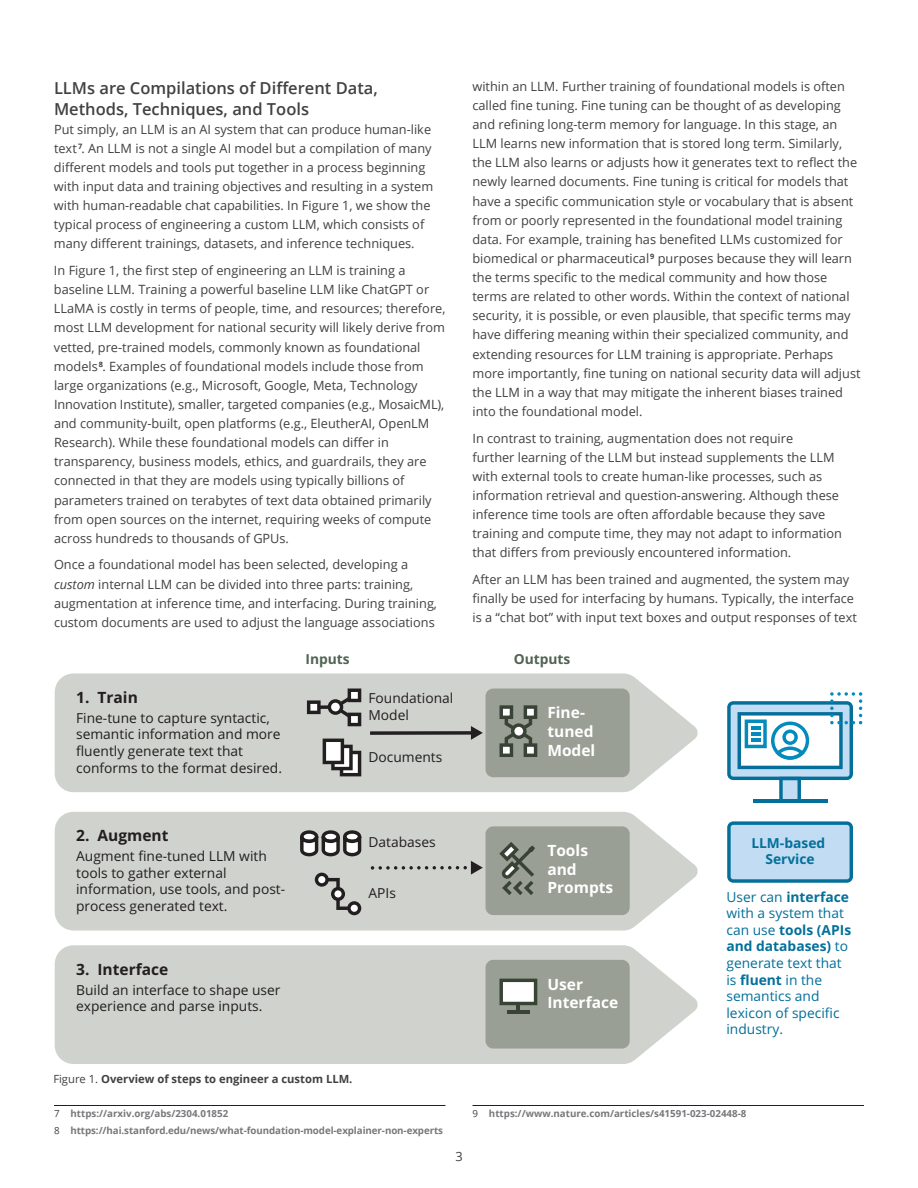
<style>
.page{position:relative;width:918px;height:1188px;background:#fff}
.page>*{position:absolute;margin:0;border:0;box-sizing:border-box;transform-origin:0 0}
.t1{font:600 16.5px/21px "Open Sans";color:#414042}
.t2{font:700 15.6px/18.6px "Open Sans";color:#fff}
.t3{font:700 15.6px "Open Sans";color:#231f20}
.t4{font:13.8px/16.5px "Open Sans";color:#231f20}
.t5{font:13.8px/16.5px "Open Sans";color:#04709a}
.t6{font:700 13.8px/16.5px "Open Sans";color:#04709a;text-align:center}
.t7{font:700 13.8px "Open Sans";color:#516352}
.t8{font:12.75px/19.2px "Open Sans";color:#414042}
.t9{font:700 11.25px "Open Sans";color:#414042}
.t10{font:700 9.75px/16.5px "Open Sans";letter-spacing:-.005em;color:#77787b}
.s1{font-style:italic}
.s2{font-weight:400}
.s3{font-weight:700}
.s4{font-weight:400;color:#414042}
</style>
<div class="page">
<hr style="left:54px;top:1105px;width:392px;height:1px;background:#231f20">
<hr style="left:472px;top:1105px;width:392px;height:1px;background:#231f20">
<svg style="left:55px;top:673px;width:643px;height:119px;fill:#d0d2cd"></svg>
<svg style="left:55px;top:812px;width:643px;height:119px;fill:#d0d2cd"></svg>
<svg style="left:55px;top:945px;width:643px;height:119px;fill:#d0d2cd"></svg>
<svg style="left:307px;top:689px;width:54px;height:37px"></svg>
<svg style="left:323px;top:739px;width:38px;height:37px"></svg>
<div style="left:486px;top:689px;width:144px;height:88px;background:#999f94;border-radius:8px"></div>
<svg style="left:500px;top:705px;width:37px;height:52px"></svg>
<div style="left:486px;top:826px;width:144px;height:89px;background:#999f94;border-radius:8px"></div>
<div style="left:486px;top:960px;width:144px;height:89px;background:#999f94;border-radius:8px"></div>
<svg style="left:300px;top:830px;width:61px;height:26px"></svg>
<svg style="left:315px;top:873px;width:46px;height:42px"></svg>
<svg style="left:500px;top:979px;width:37px;height:32px"></svg>
<hr style="left:507px;top:1011px;width:23px;height:3px;background:#384336">
<svg style="left:499px;top:842px;width:36px;height:53px"></svg>
<svg style="left:727px;top:821px;width:126px;height:62px"></svg>
<hr style="left:753px;top:799px;width:74px;height:3px;background:#04709a">
<svg style="left:727px;top:692px;width:135px;height:109px"></svg>
<hr style="left:751px;top:726px;width:10px;height:4px;background:#048bbd">
<hr style="left:751px;top:732px;width:10px;height:4px;background:#048bbd">
<hr style="left:751px;top:738px;width:10px;height:4px;background:#048bbd">
<svg style="left:370px;top:731px;width:101px;height:4px"></svg>
<svg style="left:471px;top:726px;width:12px;height:14px"></svg>
<svg style="left:371px;top:861px;width:112px;height:14px"></svg>
<p class="t1" style="left:54px;top:77px;width:325px">LLMs are Compilations of Different Data,<br>Methods, Techniques, and Tools</p>
<p class="t8" style="left:54px;top:119px;width:381px">Put simply, an LLM is an AI system that can produce human-like text <sup>7</sup>. An LLM is not a single AI model but a compilation of many different models and tools put together in a process beginning with input data and training objectives and resulting in a system with human-readable chat capabilities. In Figure 1, we show the typical process of engineering a custom LLM, which consists of many different trainings, datasets, and inference techniques.</p>
<p class="t8" style="left:54px;top:261px;width:393px">In Figure 1, the first step of engineering an LLM is training a baseline LLM. Training a powerful baseline LLM like ChatGPT or LLaMA is costly in terms of people, time, and resources; therefore, most LLM development for national security will likely derive from vetted, pre-trained models, commonly known as foundational models<sup>8</sup>. Examples of foundational models include those from large organizations (e.g., Microsoft, Google, Meta, Technology Innovation Institute), smaller, targeted companies (e.g., MosaicML), and community-built, open platforms (e.g., EleutherAI, OpenLM Research). While these foundational models can differ in transparency, business models, ethics, and guardrails, they are connected in that they are models using typically billions of parameters trained on terabytes of text data obtained primarily from open sources on the internet, requiring weeks of compute across hundreds to thousands of GPUs.</p>
<p class="t8" style="left:54px;top:555px;width:385px">Once a foundational model has been selected, developing a <span class="s1">custom</span> internal LLM can be divided into three parts: training, augmentation at inference time, and interfacing. During training, custom documents are used to adjust the language associations</p>
<p class="t8" style="left:472px;top:76px;width:390px">within an LLM. Further training of foundational models is often called fine tuning. Fine tuning can be thought of as developing and refining long-term memory for language. In this stage, an LLM learns new information that is stored long term. Similarly, the LLM also learns or adjusts how it generates text to reflect the newly learned documents. Fine tuning is critical for models that have a specific communication style or vocabulary that is absent from or poorly represented in the foundational model training data. For example, training has benefited LLMs customized for biomedical or pharmaceutical<sup>9</sup> purposes because they will learn the terms specific to the medical community and how those terms are related to other words. Within the context of national security, it is possible, or even plausible, that specific terms may have differing meaning within their specialized community, and extending resources for LLM training is appropriate. Perhaps more importantly, fine tuning on national security data will adjust the LLM in a way that may mitigate the inherent biases trained into the foundational model.</p>
<p class="t8" style="left:472px;top:428px;width:371px">In contrast to training, augmentation does not require<br>further learning of the LLM but instead supplements the LLM with external tools to create human-like processes, such as information retrieval and question-answering. Although these inference time tools are often affordable because they save training and compute time, they may not adapt to information that differs from previously encountered information.</p>
<p class="t8" style="left:472px;top:569px;width:386px">After an LLM has been trained and augmented, the system may finally be used for interfacing by humans. Typically, the interface is a “chat bot” with input text boxes and output responses of text</p>
<p class="t3" style="left:76px;top:686px;width:63px">1. Train</p>
<p class="t4" style="left:76px;top:709px;width:207px">Fine-tune to capture syntactic, semantic information and more fluently generate text that conforms to the format desired.</p>
<p class="t7" style="left:305px;top:649px;width:46px">Inputs</p>
<p class="t7" style="left:514px;top:649px;width:58px">Outputs</p>
<p class="t4" style="left:368px;top:690px;width:86px">Foundational<br>Model</p>
<p class="t4" style="left:368px;top:748px;width:75px">Documents</p>
<p class="t2" style="left:547px;top:703px;width:49px">Fine&shy;tuned<br>Model</p>
<p class="t3" style="left:76px;top:824px;width:94px">2. Augment</p>
<p class="t4" style="left:76px;top:848px;width:211px">Augment fine-tuned LLM with tools to gather external information, use tools, and post&shy;process generated text.</p>
<p class="t3" style="left:76px;top:958px;width:94px">3. Interface</p>
<p class="t4" style="left:76px;top:981px;width:206px">Build an interface to shape user experience and parse inputs.</p>
<p class="t4" style="left:368px;top:833px;width:69px">Databases</p>
<p class="t4" style="left:368px;top:884px;width:29px">APIs</p>
<p class="t2" style="left:547px;top:841px;width:67px">Tools and<br>Prompts</p>
<p class="t2" style="left:547px;top:974px;width:72px">User<br>Interface</p>
<p class="t9" style="left:53px;top:1071px;width:301px"><span class="s2">Figure 1.</span> Overview of steps to engineer a custom LLM.</p>
<p class="t6" style="left:751px;top:834px;width:75px">LLM-based<br>Service</p>
<p class="t5" style="left:726px;top:888px;width:126px">User can <span class="s3">interface </span>with a system that can use <span class="s3">tools (APIs and databases)</span> to generate text that is <span class="s3">fluent</span> in the semantics and lexicon of specific industry.</p>
<p class="t10" style="left:54px;top:1105px;width:391px"><span class="s4">7</span> https://arxiv.org/abs/2304.01852<br><span class="s4">8</span> https://hai.stanford.edu/news/what-foundation-model-explainer-non-experts</p>
<p class="t10" style="left:472px;top:1105px;width:275px"><span class="s4">9</span> https://www.nature.com/articles/s41591-023-02448-8</p>
<p class="t8" style="left:455px;top:1147px;width:9px">3</p>
</div>
